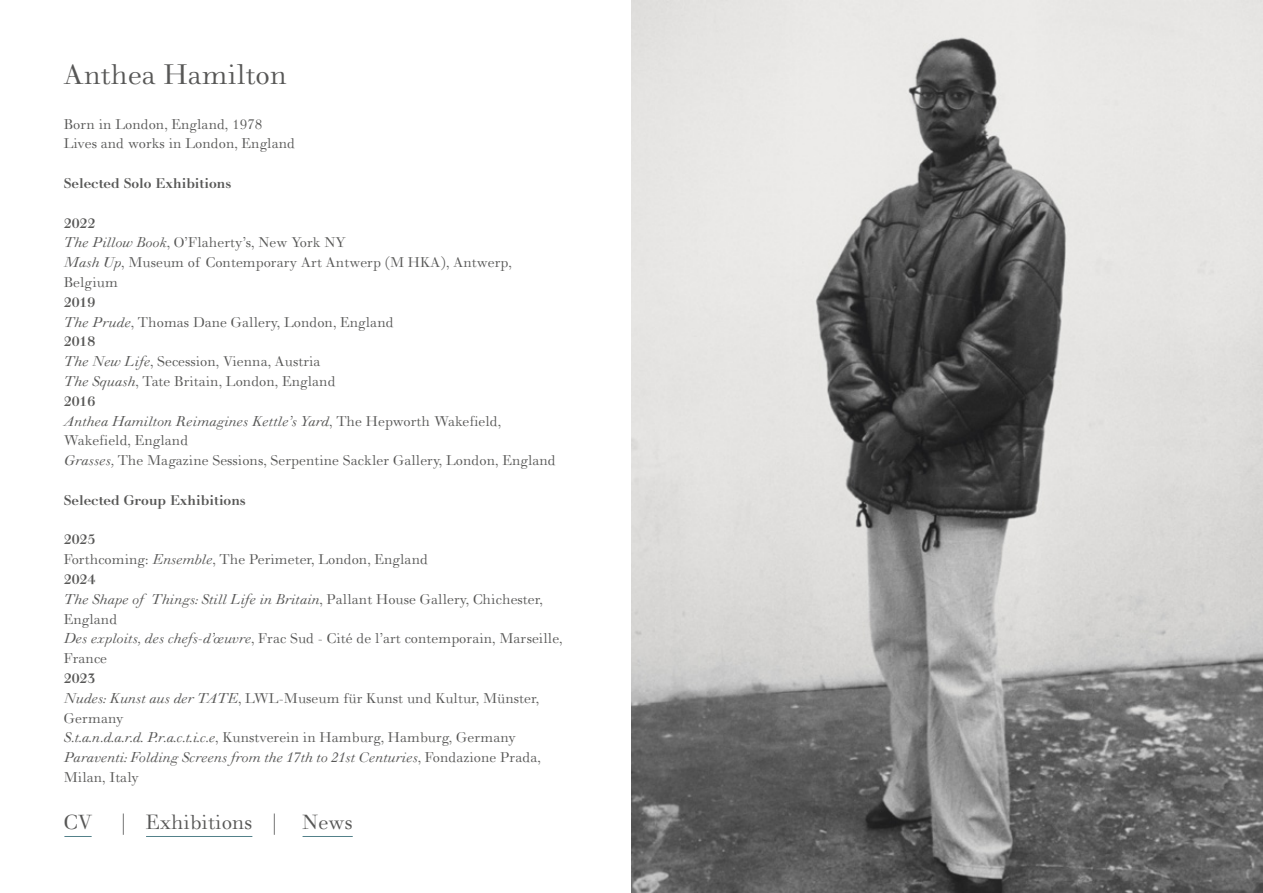
<style>
.page{position:relative;width:1263px;height:893px;background:#fff}
.page>*{position:absolute;margin:0;border:0;box-sizing:border-box;transform-origin:0 0}
.Artist_Name_-_Centre{font:33px "Walbaum MT Std";color:#575756}
.Artist_Name_-_Centre-2{font:24px "Walbaum MT Std";color:#575756}
.Artist_Name_-_Centre-3{font:16.5px/19.8px "Walbaum MT Std";color:#575756}
.Artist_Name_-_Centre-4{font:italic 16.5px/19.8px "Walbaum MT Std";color:#575756}
.Artist_Name_-_Centre-5{font:500 16.5px "Walbaum MT Std";color:#575756}
.s1{font-style:italic}
.s2{font-style:normal}
</style>
<div class="page">
<img style="left:631px;top:0;width:632px;height:893px">
<svg style="left:64px;top:836px;width:28px;height:1px"></svg>
<hr style="left:146px;top:836px;width:106px;height:1px;background:#53818a">
<hr style="left:303px;top:836px;width:50px;height:1px;background:#53818a">
<p class="Artist_Name_-_Centre" style="left:64px;top:57px;width:225px">Anthea Hamilton</p>
<p class="Artist_Name_-_Centre-3" style="left:64px;top:114px;width:200px">Born in London, England, 1978</p>
<p class="Artist_Name_-_Centre-3" style="left:64px;top:134px;width:233px">Lives and works in London, England</p>
<p class="Artist_Name_-_Centre-5" style="left:64px;top:174px;width:169px">Selected Solo Exhibitions</p>
<p class="Artist_Name_-_Centre-5" style="left:64px;top:214px;width:33px">2022</p>
<p class="Artist_Name_-_Centre-3" style="left:64px;top:233px;width:284px"><span class="s1">The Pillow Book</span>, O’Flaherty’s, New York NY</p>
<p class="Artist_Name_-_Centre-3" style="left:64px;top:253px;width:450px"><span class="s1">Mash Up</span>, Museum of Contemporary Art Antwerp (M HKA), Antwerp,<br>Belgium</p>
<p class="Artist_Name_-_Centre-5" style="left:64px;top:293px;width:33px">2019</p>
<p class="Artist_Name_-_Centre-3" style="left:64px;top:312px;width:331px"><span class="s1">The Prude</span>, Thomas Dane Gallery, London, England</p>
<p class="Artist_Name_-_Centre-5" style="left:64px;top:332px;width:33px">2018</p>
<p class="Artist_Name_-_Centre-3" style="left:64px;top:352px;width:258px"><span class="s1">The New Life</span>, Secession, Vienna, Austria</p>
<p class="Artist_Name_-_Centre-3" style="left:64px;top:372px;width:273px"><span class="s1">The Squash</span>, Tate Britain, London, England</p>
<p class="Artist_Name_-_Centre-5" style="left:64px;top:392px;width:33px">2016</p>
<p class="Artist_Name_-_Centre-3" style="left:64px;top:411px;width:439px"><span class="s1">Anthea Hamilton Reimagines Kettle’s Yard</span>, The Hepworth Wakefield,<br>Wakefield, England</p>
<p class="Artist_Name_-_Centre-3" style="left:64px;top:451px;width:493px"><span class="s1">Grasses,</span> The Magazine Sessions, Serpentine Sackler Gallery, London, England</p>
<p class="Artist_Name_-_Centre-5" style="left:64px;top:491px;width:184px">Selected Group Exhibitions</p>
<p class="Artist_Name_-_Centre-5" style="left:64px;top:530px;width:33px">2025</p>
<p class="Artist_Name_-_Centre-3" style="left:64px;top:550px;width:366px">Forthcoming: <span class="s1">Ensemble</span>, The Perimeter, London, England</p>
<p class="Artist_Name_-_Centre-5" style="left:64px;top:570px;width:33px">2024</p>
<p class="Artist_Name_-_Centre-3" style="left:64px;top:590px;width:480px"><span class="s1">The Shape of Things: Still Life in Britain</span>, Pallant House Gallery, Chichester,<br>England</p>
<p class="Artist_Name_-_Centre-3" style="left:64px;top:629px;width:500px"><span class="s1">Des exploits, des chefs-d’œuvre</span>, Frac Sud - Cité de l’art contemporain, Marseille,<br>France</p>
<p class="Artist_Name_-_Centre-5" style="left:64px;top:669px;width:33px">2023</p>
<p class="Artist_Name_-_Centre-3" style="left:64px;top:689px;width:477px"><span class="s1">Nudes: Kunst aus der TATE</span>, LWL-Museum für Kunst und Kultur, Münster,<br>Germany</p>
<p class="Artist_Name_-_Centre-3" style="left:64px;top:728px;width:454px"><span class="s1">S.t.a.n.d.a.r.d. P.r.a.c.t.i.c.e</span>, Kunstverein in Hamburg, Hamburg, Germany</p>
<p class="Artist_Name_-_Centre-4" style="left:64px;top:748px;width:479px">Paraventi: Folding Screens from the 17th to 21st Centuries<span class="s2">, Fondazione Prada,<br>Milan, Italy</span></p>
<p class="Artist_Name_-_Centre-2" style="left:64px;top:809px;width:290px">CV | Exhibitions | News</p>
</div>
